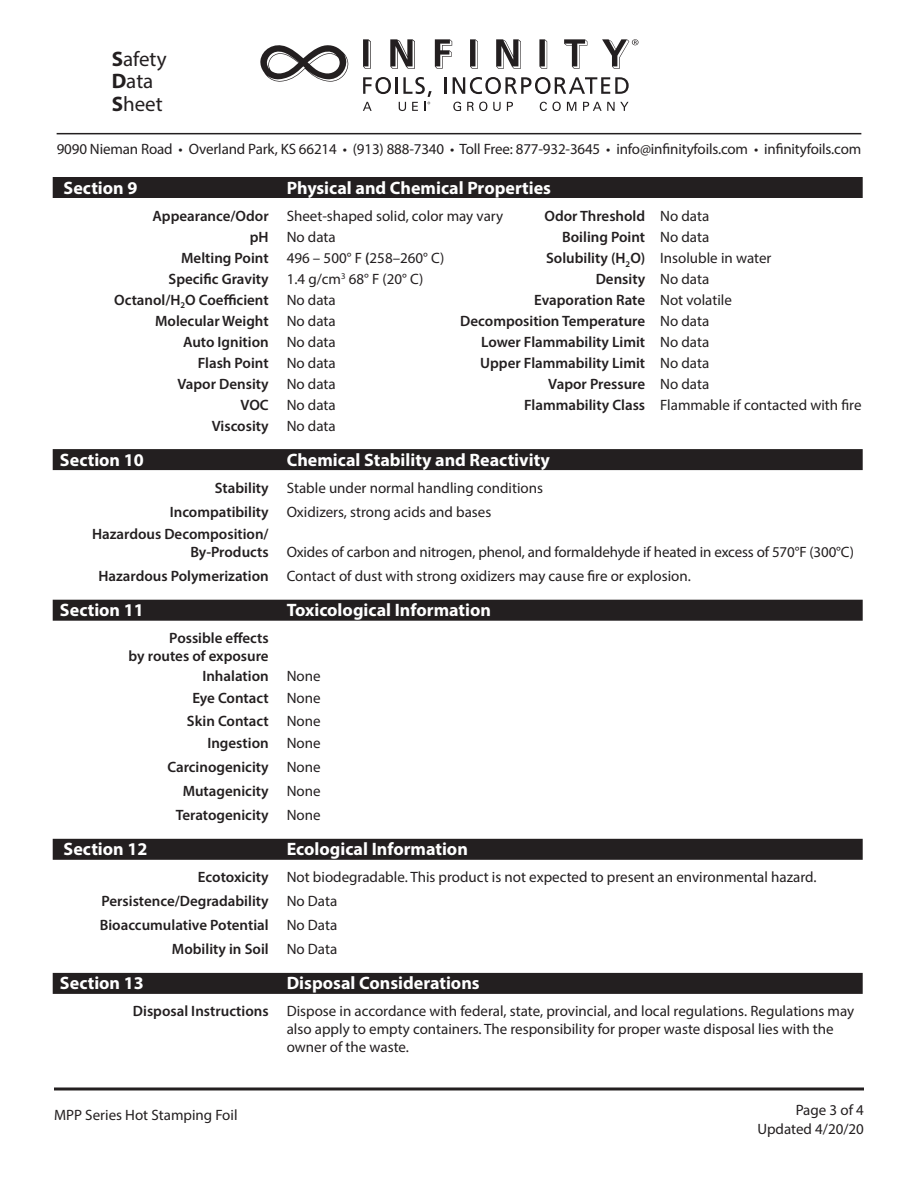
<style>
.page{position:relative;width:918px;height:1188px;background:#fff}
.page>*{position:absolute;margin:0;border:0;box-sizing:border-box;transform-origin:0 0}
.t1{font:21px/22.5px "Myriad Pro";color:#231f20}
.White_Header_Black_R{font:700 18px "Myriad Pro";color:#fff}
.t2{font:15px/18px "Myriad Pro";color:#231f20}
.t3{font:600 15px/18px "Myriad Pro";color:#231f20;text-align:right}
.s1{font-weight:700}
.s2{font-weight:600}
.s3{font-weight:400}
</style>
<div class="page">
<hr style="left:54px;top:1087px;width:810px;height:3px;background:#231f20">
<svg style="left:363px;top:39px;width:8px;height:30px"></svg>
<svg style="left:390px;top:39px;width:25px;height:30px"></svg>
<svg style="left:435px;top:39px;width:17px;height:30px"></svg>
<svg style="left:470px;top:39px;width:8px;height:30px"></svg>
<svg style="left:496px;top:39px;width:25px;height:30px"></svg>
<svg style="left:539px;top:39px;width:8px;height:30px"></svg>
<svg style="left:564px;top:39px;width:23px;height:30px"></svg>
<svg style="left:602px;top:39px;width:37px;height:30px"></svg>
<svg style="left:260px;top:45px;width:89px;height:37px"></svg>
<svg style="left:445px;top:77px;width:2px;height:17px"></svg>
<svg style="left:453px;top:77px;width:176px;height:17px"></svg>
<svg style="left:363px;top:77px;width:69px;height:34px"></svg>
<svg style="left:453px;top:102px;width:8px;height:9px"></svg>
<svg style="left:467px;top:102px;width:20px;height:9px"></svg>
<svg style="left:493px;top:102px;width:8px;height:9px"></svg>
<svg style="left:507px;top:102px;width:6px;height:9px"></svg>
<svg style="left:540px;top:102px;width:21px;height:9px"></svg>
<svg style="left:567px;top:102px;width:9px;height:9px"></svg>
<svg style="left:583px;top:102px;width:46px;height:9px"></svg>
<hr style="left:57px;top:133px;width:804px;height:1px;background:#231f20">
<div style="left:53px;top:177px;width:810px;height:21px;background:#231f20"></div>
<div style="left:53px;top:449px;width:810px;height:21px;background:#231f20"></div>
<div style="left:53px;top:600px;width:810px;height:21px;background:#231f20"></div>
<div style="left:53px;top:839px;width:810px;height:21px;background:#231f20"></div>
<div style="left:53px;top:973px;width:810px;height:21px;background:#231f20"></div>
<h1 class="t1" style="left:112px;top:47px;width:56px"><span class="s1">S</span>afety<br><span class="s1">D</span>ata<br><span class="s1">S</span>heet</h1>
<p class="t2" style="left:57px;top:140px;width:806px">9090 Nieman Road • Overland Park, KS 66214 • (913) 888-7340 • Toll Free: 877-932-3645 • info@infinityfoils.com • infinityfoils.com</p>
<p class="White_Header_Black_R" style="left:64px;top:176px;width:75px">Section 9</p>
<p class="White_Header_Black_R" style="left:287px;top:176px;width:266px">Physical and Chemical Properties</p>
<p class="t2" style="left:152px;top:206px;width:352px"><span class="s2">Appearance/Odor</span> Sheet-shaped solid, color may vary</p>
<p class="t3" style="left:545px;top:206px;width:166px">Odor Threshold <span class="s3">No data</span></p>
<p class="t2" style="left:250px;top:227px;width:87px"><span class="s2">pH</span> No data</p>
<p class="t3" style="left:562px;top:227px;width:149px">Boiling Point <span class="s3">No data</span></p>
<p class="t2" style="left:181px;top:248px;width:265px"><span class="s2">Melting Point</span> 496 – 500° F <span class="s2">(</span>258–260° C)</p>
<p class="t2" style="left:546px;top:248px;width:227px"><span class="s2">Solubility (H</span><sub>2</sub><span class="s2">O)</span> Insoluble in water</p>
<p class="t2" style="left:169px;top:269px;width:256px"><span class="s2">Specific Gravity</span> 1.4 g/cm<sup>3</sup> 68° F (20° C)</p>
<p class="t3" style="left:596px;top:269px;width:115px">Density <span class="s3">No data</span></p>
<p class="t3" style="left:114px;top:290px;width:223px">Octanol/H<sub>2</sub>O Coefficient <span class="s3">No data</span></p>
<p class="t3" style="left:534px;top:290px;width:199px">Evaporation Rate <span class="s3">Not volatile</span></p>
<p class="t3" style="left:155px;top:311px;width:182px">Molecular Weight <span class="s3">No data</span></p>
<p class="t3" style="left:460px;top:311px;width:251px">Decomposition Temperature <span class="s3">No data</span></p>
<p class="t3" style="left:183px;top:332px;width:154px">Auto Ignition <span class="s3">No data</span></p>
<p class="t3" style="left:481px;top:332px;width:230px">Lower Flammability Limit <span class="s3">No data</span></p>
<p class="t3" style="left:198px;top:353px;width:139px">Flash Point <span class="s3">No data</span></p>
<p class="t3" style="left:480px;top:353px;width:231px">Upper Flammability Limit <span class="s3">No data</span></p>
<p class="t3" style="left:177px;top:374px;width:160px">Vapor Density <span class="s3">No data</span></p>
<p class="t3" style="left:548px;top:374px;width:162px">Vapor Pressure <span class="s3">No data</span></p>
<p class="t2" style="left:240px;top:395px;width:97px"><span class="s2">VOC</span> No data</p>
<p class="t2" style="left:524px;top:395px;width:339px"><span class="s2">Flammability Class</span> Flammable if contacted with fire</p>
<p class="t3" style="left:212px;top:416px;width:125px">Viscosity <span class="s3">No data</span></p>
<p class="White_Header_Black_R" style="left:60px;top:448px;width:85px">Section 10</p>
<p class="White_Header_Black_R" style="left:287px;top:448px;width:265px">Chemical Stability and Reactivity</p>
<p class="t2" style="left:215px;top:478px;width:330px"><span class="s2">Stability</span> Stable under normal handling conditions</p>
<p class="t2" style="left:170px;top:502px;width:323px"><span class="s2">Incompatibility</span> Oxidizers, strong acids and bases</p>
<p class="t2" style="left:190px;top:525px;width:665px;text-indent:-98px"><span class="s2">Hazardous Decomposition/<br>By-Products</span> Oxides of carbon and nitrogen, phenol, and formaldehyde if heated in excess of 570°F (300°C)</p>
<p class="t2" style="left:98px;top:567px;width:594px"><span class="s2">Hazardous Polymerization</span> Contact of dust with strong oxidizers may cause fire or explosion.</p>
<p class="White_Header_Black_R" style="left:60px;top:598px;width:85px">Section 11</p>
<p class="White_Header_Black_R" style="left:287px;top:598px;width:206px">Toxicological Information</p>
<p class="t3" style="left:129px;top:629px;width:142px">Possible effects<br>by routes of exposure</p>
<p class="t3" style="left:202px;top:666px;width:120px">Inhalation <span class="s3">None</span></p>
<p class="t3" style="left:192px;top:689px;width:130px">Eye Contact <span class="s3">None</span></p>
<p class="t3" style="left:187px;top:711px;width:135px">Skin Contact <span class="s3">None</span></p>
<p class="t3" style="left:207px;top:734px;width:115px">Ingestion <span class="s3">None</span></p>
<p class="t3" style="left:167px;top:758px;width:155px">Carcinogenicity <span class="s3">None</span></p>
<p class="t3" style="left:183px;top:782px;width:139px">Mutagenicity <span class="s3">None</span></p>
<p class="t3" style="left:176px;top:806px;width:146px">Teratogenicity <span class="s3">None</span></p>
<p class="White_Header_Black_R" style="left:64px;top:837px;width:85px">Section 12</p>
<p class="White_Header_Black_R" style="left:287px;top:837px;width:183px">Ecological Information</p>
<p class="t2" style="left:198px;top:868px;width:620px"><span class="s2">Ecotoxicity</span> Not biodegradable. This product is not expected to present an environmental hazard.</p>
<p class="t3" style="left:102px;top:892px;width:237px">Persistence/Degradability <span class="s3">No Data</span></p>
<p class="t3" style="left:100px;top:916px;width:239px">Bioaccumulative Potential <span class="s3">No Data</span></p>
<p class="t3" style="left:172px;top:940px;width:167px">Mobility in Soil <span class="s3">No Data</span></p>
<p class="White_Header_Black_R" style="left:60px;top:972px;width:85px">Section 13</p>
<p class="White_Header_Black_R" style="left:287px;top:972px;width:195px">Disposal Considerations</p>
<p class="t2" style="left:287px;top:1002px;width:569px;text-indent:-154px"><span class="s2">Disposal Instructions</span> Dispose in accordance with federal, state, provincial, and local regulations. Regulations may also apply to empty containers. The responsibility for proper waste disposal lies with the owner of the waste.</p>
<p class="t2" style="left:54px;top:1105px;width:185px">MPP Series Hot Stamping Foil</p>
<p class="t2" style="left:757px;top:1099px;width:108px;line-height:19.5px;text-align:right">Page 3 of 4<br>Updated 4/20/20</p>
</div>
